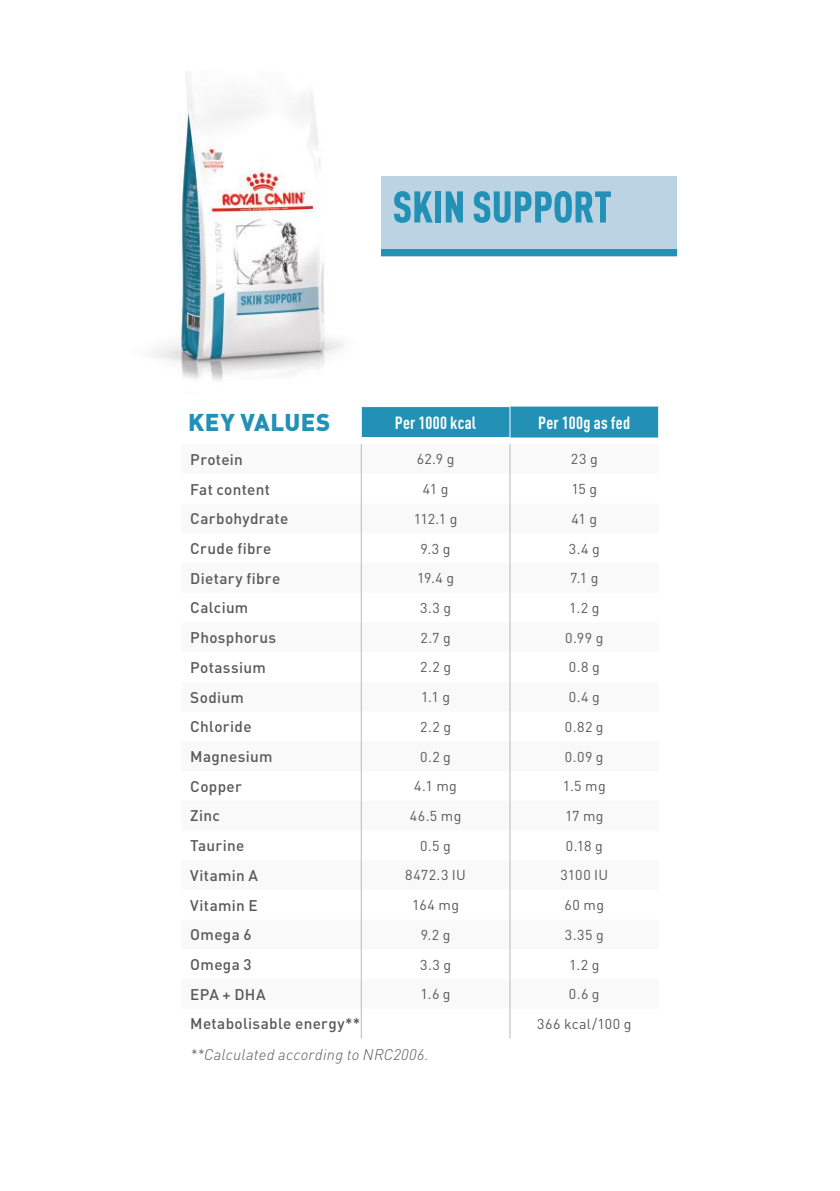
<style>
.page{position:relative;width:840px;height:1191px;background:#fff}
.page>*{position:absolute;margin:0;border:0;box-sizing:border-box;transform-origin:0 0}
.t1{font:900 24px "DIN Pro";letter-spacing:.025em;color:#2391b5}
.t2{font:700 condensed 17.4px "DIN Pro";letter-spacing:.015em;color:#fff}
.t3{font:500 15.2px "DIN Pro";letter-spacing:.02em;color:#585857}
.t4{font:italic 300 15.2px "DIN Pro";letter-spacing:.02em;color:#585857}
.t5{font:14.2px "DIN Pro";letter-spacing:.025em;color:#585857}
</style>
<div class="page">
<img style="left:152px;top:72px;width:191px;height:309px">
<div style="left:380px;top:176px;width:296px;height:80px;background:#bcd3e4"></div>
<svg style="left:394px;top:191px;width:38px;height:32px"></svg>
<div style="left:435px;top:191px;width:6px;height:31px;background:#2391b5"></div>
<svg style="left:445px;top:191px;width:17px;height:31px"></svg>
<svg style="left:473px;top:191px;width:137px;height:32px"></svg>
<div style="left:380px;top:249px;width:296px;height:7px;background:#2391b5"></div>
<div style="left:362px;top:406px;width:296px;height:31px;background:#2391b5"></div>
<svg style="left:360px;top:503px;width:151px;height:505px"></svg>
<svg style="left:360px;top:444px;width:151px;height:59px"></svg>
<hr style="left:361px;top:503px;width:1px;height:30px;background:#bbb7ba">
<hr style="left:509px;top:503px;width:1px;height:30px;background:#bbb7ba">
<hr style="left:361px;top:533px;width:1px;height:30px;background:#bbb7ba">
<hr style="left:509px;top:533px;width:1px;height:30px;background:#bbb7ba">
<svg style="left:361px;top:563px;width:1px;height:29px"></svg>
<svg style="left:509px;top:563px;width:1px;height:29px"></svg>
<hr style="left:361px;top:592px;width:1px;height:30px;background:#bbb7ba">
<hr style="left:509px;top:592px;width:1px;height:30px;background:#bbb7ba">
<hr style="left:361px;top:622px;width:1px;height:30px;background:#bbb7ba">
<hr style="left:509px;top:622px;width:1px;height:30px;background:#bbb7ba">
<hr style="left:361px;top:652px;width:1px;height:30px;background:#bbb7ba">
<hr style="left:509px;top:652px;width:1px;height:30px;background:#bbb7ba">
<svg style="left:361px;top:682px;width:1px;height:29px"></svg>
<svg style="left:509px;top:682px;width:1px;height:29px"></svg>
<hr style="left:361px;top:711px;width:1px;height:30px;background:#bbb7ba">
<hr style="left:509px;top:711px;width:1px;height:30px;background:#bbb7ba">
<hr style="left:361px;top:741px;width:1px;height:30px;background:#bbb7ba">
<hr style="left:509px;top:741px;width:1px;height:30px;background:#bbb7ba">
<svg style="left:361px;top:771px;width:1px;height:29px"></svg>
<svg style="left:509px;top:771px;width:1px;height:29px"></svg>
<hr style="left:361px;top:800px;width:1px;height:30px;background:#bbb7ba">
<hr style="left:509px;top:800px;width:1px;height:30px;background:#bbb7ba">
<hr style="left:361px;top:830px;width:1px;height:30px;background:#bbb7ba">
<hr style="left:509px;top:830px;width:1px;height:30px;background:#bbb7ba">
<hr style="left:361px;top:860px;width:1px;height:30px;background:#bbb7ba">
<hr style="left:509px;top:860px;width:1px;height:30px;background:#bbb7ba">
<svg style="left:361px;top:890px;width:1px;height:29px"></svg>
<svg style="left:509px;top:890px;width:1px;height:29px"></svg>
<hr style="left:361px;top:919px;width:1px;height:30px;background:#bbb7ba">
<hr style="left:509px;top:919px;width:1px;height:30px;background:#bbb7ba">
<hr style="left:361px;top:949px;width:1px;height:30px;background:#bbb7ba">
<hr style="left:509px;top:949px;width:1px;height:30px;background:#bbb7ba">
<svg style="left:361px;top:979px;width:1px;height:29px"></svg>
<svg style="left:509px;top:979px;width:1px;height:29px"></svg>
<hr style="left:361px;top:1008px;width:1px;height:30px;background:#bbb7ba">
<hr style="left:509px;top:1008px;width:1px;height:30px;background:#bbb7ba">
<hr style="left:361px;top:406px;width:149px;height:1px;background:#fff">
<hr style="left:509px;top:407px;width:1px;height:30px;background:#fff">
<h1 class="t1" style="left:188px;top:402px;width:144px">KEY VALUES</h1>
<p class="t2" style="left:394px;top:409px;width:83px">Per 1000 kcal</p>
<p class="t2" style="left:538px;top:409px;width:93px">Per 100g as fed</p>
<p class="t3" style="left:190px;top:447px;width:54px">Protein</p>
<p class="t5" style="left:416px;top:448px;width:39px">62.9 g</p>
<p class="t5" style="left:570px;top:448px;width:28px">23 g</p>
<p class="t3" style="left:190px;top:477px;width:81px">Fat content</p>
<p class="t5" style="left:422px;top:478px;width:27px">41 g</p>
<p class="t5" style="left:571px;top:478px;width:27px">15 g</p>
<p class="t3" style="left:190px;top:506px;width:99px">Carbohydrate</p>
<p class="t5" style="left:413px;top:507px;width:45px">112.1 g</p>
<p class="t5" style="left:571px;top:507px;width:27px">41 g</p>
<p class="t3" style="left:190px;top:536px;width:82px">Crude fibre</p>
<p class="t5" style="left:420px;top:537px;width:31px">9.3 g</p>
<p class="t5" style="left:568px;top:537px;width:32px">3.4 g</p>
<p class="t3" style="left:190px;top:566px;width:91px">Dietary fibre</p>
<p class="t5" style="left:417px;top:567px;width:39px">19.4 g</p>
<p class="t5" style="left:569px;top:567px;width:30px">7.1 g</p>
<p class="t3" style="left:190px;top:595px;width:60px">Calcium</p>
<p class="t5" style="left:420px;top:596px;width:32px">3.3 g</p>
<p class="t5" style="left:569px;top:596px;width:32px">1.2 g</p>
<p class="t3" style="left:190px;top:625px;width:87px">Phosphorus</p>
<p class="t5" style="left:420px;top:626px;width:32px">2.7 g</p>
<p class="t5" style="left:565px;top:626px;width:40px">0.99 g</p>
<p class="t3" style="left:190px;top:655px;width:77px">Potassium</p>
<p class="t5" style="left:420px;top:656px;width:32px">2.2 g</p>
<p class="t5" style="left:568px;top:656px;width:32px">0.8 g</p>
<p class="t3" style="left:190px;top:684px;width:55px">Sodium</p>
<p class="t5" style="left:421px;top:686px;width:31px">1.1 g</p>
<p class="t5" style="left:568px;top:686px;width:32px">0.4 g</p>
<p class="t3" style="left:190px;top:714px;width:63px">Chloride</p>
<p class="t5" style="left:420px;top:715px;width:32px">2.2 g</p>
<p class="t5" style="left:564px;top:715px;width:40px">0.82 g</p>
<p class="t3" style="left:190px;top:744px;width:84px">Magnesium</p>
<p class="t5" style="left:420px;top:745px;width:32px">0.2 g</p>
<p class="t5" style="left:564px;top:745px;width:40px">0.09 g</p>
<p class="t3" style="left:190px;top:774px;width:53px">Copper</p>
<p class="t5" style="left:414px;top:775px;width:44px">4.1 mg</p>
<p class="t5" style="left:562px;top:775px;width:44px">1.5 mg</p>
<p class="t3" style="left:190px;top:803px;width:31px">Zinc</p>
<p class="t5" style="left:409px;top:804px;width:53px">46.5 mg</p>
<p class="t5" style="left:564px;top:804px;width:40px">17 mg</p>
<p class="t3" style="left:190px;top:833px;width:56px">Taurine</p>
<p class="t5" style="left:420px;top:834px;width:32px">0.5 g</p>
<p class="t5" style="left:565px;top:834px;width:38px">0.18 g</p>
<p class="t3" style="left:190px;top:863px;width:69px">Vitamin A</p>
<p class="t5" style="left:405px;top:864px;width:62px">8472.3 IU</p>
<p class="t5" style="left:560px;top:864px;width:49px">3100 IU</p>
<p class="t3" style="left:190px;top:892px;width:69px">Vitamin E</p>
<p class="t5" style="left:412px;top:894px;width:48px">164 mg</p>
<p class="t5" style="left:564px;top:894px;width:41px">60 mg</p>
<p class="t3" style="left:190px;top:922px;width:63px">Omega 6</p>
<p class="t5" style="left:420px;top:923px;width:31px">9.2 g</p>
<p class="t5" style="left:564px;top:923px;width:40px">3.35 g</p>
<p class="t3" style="left:190px;top:952px;width:63px">Omega 3</p>
<p class="t5" style="left:420px;top:953px;width:32px">3.3 g</p>
<p class="t5" style="left:569px;top:953px;width:32px">1.2 g</p>
<p class="t3" style="left:190px;top:982px;width:77px">EPA + DHA</p>
<p class="t5" style="left:420px;top:983px;width:32px">1.6 g</p>
<p class="t5" style="left:568px;top:983px;width:32px">0.6 g</p>
<p class="t3" style="left:190px;top:1011px;width:171px">Metabolisable energy**</p>
<p class="t5" style="left:537px;top:1012px;width:96px">366 kcal/100 g</p>
<p class="t4" style="left:190px;top:1042px;width:240px">**Calculated according to NRC2006.</p>
</div>
